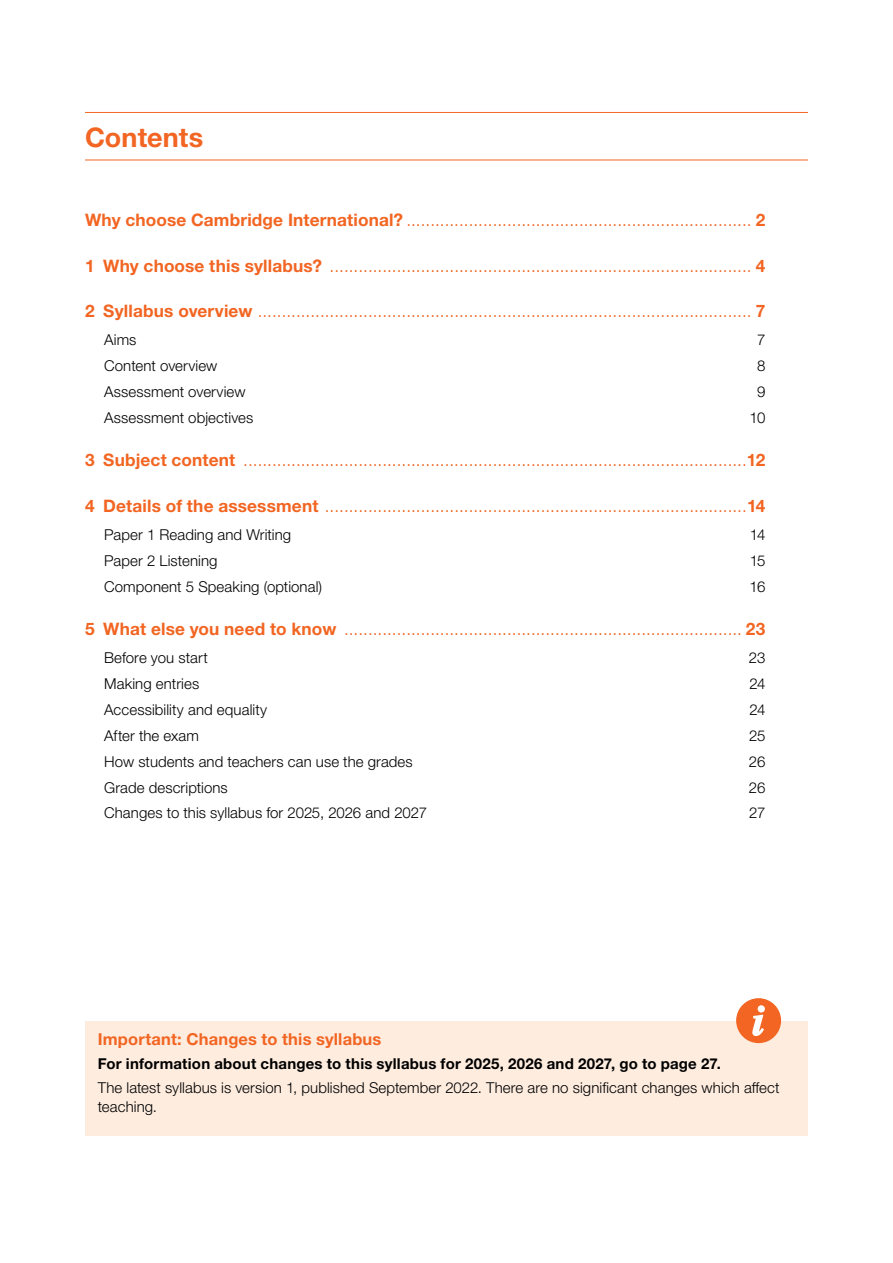
<style>
.page{position:relative;width:893px;height:1263px;background:#fff}
.page>*{position:absolute;margin:0;border:0;box-sizing:border-box;transform-origin:0 0}
.H1_Section_header{font:700 27px "Helvetica Neue LTW1 G";color:#f26522}
.t1{font:300 17.25px "Helvetica Neue LTW1 G";color:#f26522}
.Icon_box_heading{font:700 16.5px "Helvetica Neue LTW1 G";letter-spacing:.01em;color:#f26522}
.First_para_before_bu{font:300 15px/19.5px "Helvetica Neue LTW1 G";letter-spacing:.005em;color:#000}
.First_para_before_bu-2{font:700 15px "Helvetica Neue LTW1 G";letter-spacing:.015em;color:#000}
.s1{font-weight:700}
</style>
<div class="page">
<div style="left:85px;top:1021px;width:723px;height:114px;background:#feecdf"></div>
<svg style="left:736px;top:998px;width:45px;height:45px"></svg>
<hr style="left:85px;top:112px;width:723px;height:1px;background:#f26522">
<hr style="left:85px;top:160px;width:723px;height:1px;background:#f26522">
<h1 class="H1_Section_header" style="left:85px;top:121px;width:120px">Contents</h1>
<p class="t1" style="left:85px;top:210px;width:682px"><span class="s1">Why choose Cambridge International?</span> ........................................................................ <span class="s1">2</span></p>
<p class="t1" style="left:85px;top:255px;width:682px"><span class="s1">1 Why choose this syllabus?</span> ........................................................................................ <span class="s1">4</span></p>
<p class="t1" style="left:85px;top:301px;width:682px"><span class="s1">2 Syllabus overview</span> ....................................................................................................... <span class="s1">7</span></p>
<p class="First_para_before_bu" style="left:104px;top:330px;width:34px">Aims</p>
<p class="First_para_before_bu" style="left:757px;top:330px;width:10px">7</p>
<p class="First_para_before_bu" style="left:104px;top:356px;width:115px">Content overview</p>
<p class="First_para_before_bu" style="left:757px;top:356px;width:10px">8</p>
<p class="First_para_before_bu" style="left:104px;top:382px;width:143px">Assessment overview</p>
<p class="First_para_before_bu" style="left:757px;top:382px;width:10px">9</p>
<p class="First_para_before_bu" style="left:104px;top:408px;width:151px">Assessment objectives</p>
<p class="First_para_before_bu" style="left:749px;top:408px;width:17px">10</p>
<p class="t1" style="left:85px;top:450px;width:682px"><span class="s1">3 Subject content</span> .........................................................................................................<span class="s1">12</span></p>
<p class="t1" style="left:85px;top:495px;width:682px"><span class="s1">4 Details of the assessment</span> ........................................................................................<span class="s1">14</span></p>
<p class="First_para_before_bu" style="left:104px;top:525px;width:189px">Paper 1 Reading and Writing</p>
<p class="First_para_before_bu" style="left:750px;top:525px;width:17px">14</p>
<p class="First_para_before_bu" style="left:104px;top:551px;width:115px">Paper 2 Listening</p>
<p class="First_para_before_bu" style="left:750px;top:551px;width:17px">15</p>
<p class="First_para_before_bu" style="left:104px;top:577px;width:219px">Component 5 Speaking (optional)</p>
<p class="First_para_before_bu" style="left:750px;top:577px;width:17px">16</p>
<p class="t1" style="left:85px;top:618px;width:682px"><span class="s1">5 What else you need to know</span> ................................................................................... <span class="s1">23</span></p>
<p class="First_para_before_bu" style="left:104px;top:648px;width:105px">Before you start</p>
<p class="First_para_before_bu" style="left:749px;top:648px;width:18px">23</p>
<p class="First_para_before_bu" style="left:104px;top:674px;width:97px">Making entries</p>
<p class="First_para_before_bu" style="left:749px;top:674px;width:17px">24</p>
<p class="First_para_before_bu" style="left:104px;top:700px;width:164px">Accessibility and equality</p>
<p class="First_para_before_bu" style="left:749px;top:700px;width:17px">24</p>
<p class="First_para_before_bu" style="left:104px;top:726px;width:96px">After the exam</p>
<p class="First_para_before_bu" style="left:749px;top:726px;width:18px">25</p>
<p class="First_para_before_bu" style="left:104px;top:751px;width:310px">How students and teachers can use the grades</p>
<p class="First_para_before_bu" style="left:749px;top:751px;width:18px">26</p>
<p class="First_para_before_bu" style="left:104px;top:777px;width:125px">Grade descriptions</p>
<p class="First_para_before_bu" style="left:749px;top:777px;width:18px">26</p>
<p class="First_para_before_bu" style="left:104px;top:803px;width:324px">Changes to this syllabus for 2025, 2026 and 2027</p>
<p class="First_para_before_bu" style="left:749px;top:803px;width:18px">27</p>
<p class="Icon_box_heading" style="left:98px;top:1029px;width:285px">Important: Changes to this syllabus</p>
<p class="First_para_before_bu-2" style="left:98px;top:1054px;width:625px">For information about changes to this syllabus for 2025, 2026 and 2027, go to page 27.</p>
<p class="First_para_before_bu" style="left:98px;top:1077px;width:683px">The latest syllabus is version 1, published September 2022. There are no significant changes which affect teaching.</p>
</div>
